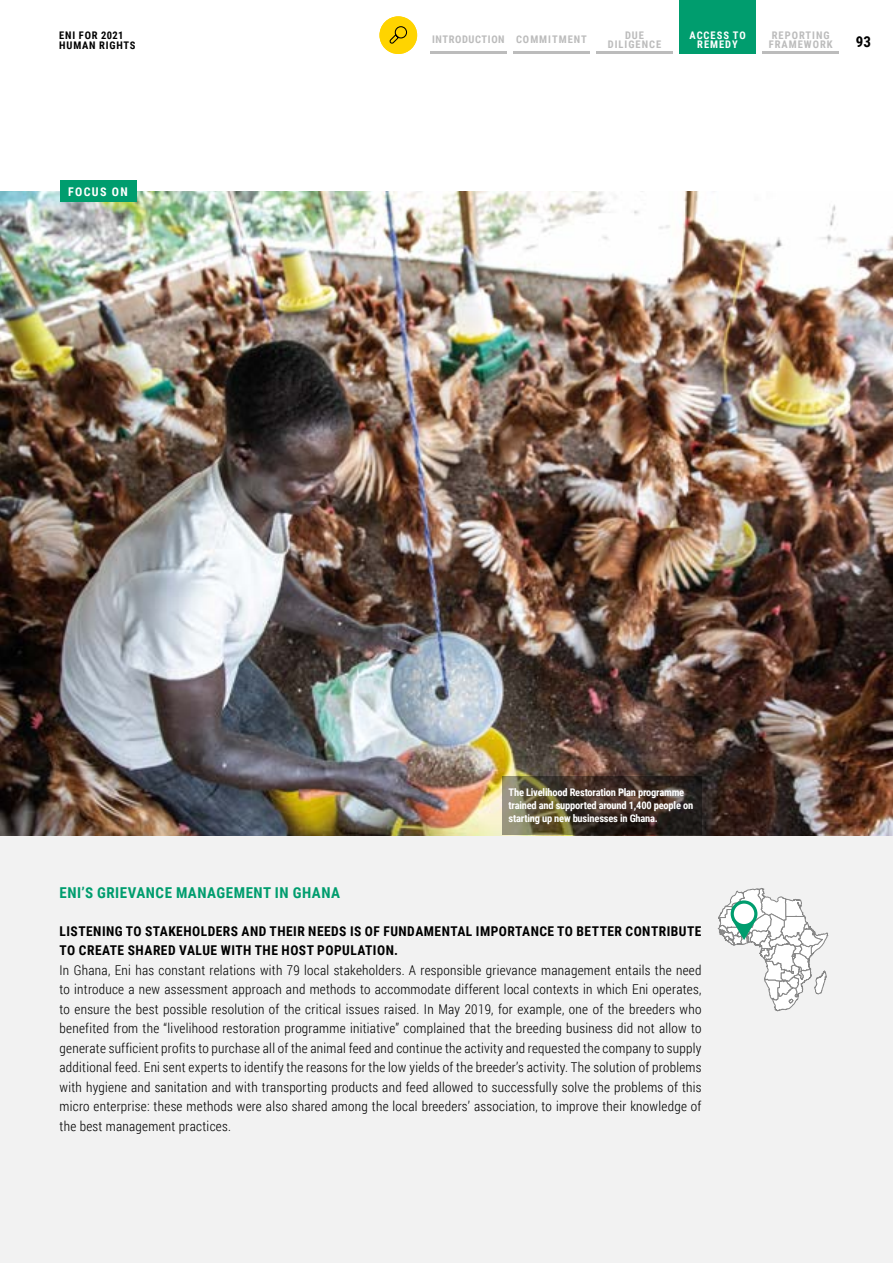
<style>
.page{position:relative;width:893px;height:1263px;background:#fff}
.page>*{position:absolute;margin:0;border:0;box-sizing:border-box;transform-origin:0 0}
.t1{font:700 15px "Roboto Condensed";letter-spacing:.035em;color:#009d6e}
.t2{font:700 15px "Roboto Condensed";color:#000}
.t3{font:300 13.5px/19.5px "Roboto Condensed";letter-spacing:.02em;color:#000;text-align:justify}
.t4{font:700 13.5px/19.5px "Roboto Condensed";letter-spacing:.035em;color:#000}
.t5{font:700 12px "Roboto Condensed";letter-spacing:.115em;color:#fff}
.t6{font:700 10.5px/12.8px "Roboto Condensed";letter-spacing:-.02em;color:#fff}
.t7{font:700 10.5px/9px "Roboto Condensed";letter-spacing:.095em;color:#bcbcbc;text-align:center}
.t8{font:700 10.5px/10.5px "Roboto Condensed";letter-spacing:.075em;color:#000}
.t9{font:700 10.5px/9px "Roboto Condensed";letter-spacing:.095em;color:#fff;text-align:center}
.t10{font:700 10.5px "Roboto Condensed";letter-spacing:.055em;color:#bcbcbc}
</style>
<div class="page">
<div style="left:0;top:728px;width:893px;height:535px;background:#f2f2f2"></div>
<svg style="left:718px;top:888px;width:110px;height:124px"></svg>
<div style="left:734px;top:904px;width:20px;height:20px;background:#fff;border-radius:50%"></div>
<img style="left:0;top:191px;width:893px;height:645px">
<div style="left:60px;top:180px;width:76px;height:22px;background:#009d6e"></div>
<svg style="left:502px;top:776px;width:200px;height:59px;background:#493f2f"></svg>
<div style="left:679px;top:0;width:77px;height:53px;background:#009d6e"></div>
<hr style="left:430px;top:51px;width:77px;height:3px;background:#bcbcbc">
<hr style="left:596px;top:51px;width:77px;height:3px;background:#bcbcbc">
<hr style="left:513px;top:51px;width:77px;height:3px;background:#bcbcbc">
<hr style="left:679px;top:51px;width:77px;height:3px;background:#009d6e">
<hr style="left:762px;top:51px;width:77px;height:3px;background:#bcbcbc">
<div style="left:379px;top:16px;width:38px;height:38px;background:#ffd400;border-radius:50%"></div>
<svg style="left:389px;top:26px;width:19px;height:18px"></svg>
<p class="t8" style="left:59px;top:29px;width:78px">ENI FOR 2021<br>HUMAN RIGHTS</p>
<p class="t10" style="left:432px;top:32px;width:74px">INTRODUCTION</p>
<p class="t7" style="left:608px;top:30px;width:55px">DUE<br>DILIGENCE</p>
<p class="t7" style="left:516px;top:35px;width:73px">COMMITMENT</p>
<p class="t9" style="left:689px;top:30px;width:58px">ACCESS TO<br>REMEDY</p>
<p class="t7" style="left:769px;top:30px;width:66px;text-align:left">REPORTING<br>FRAMEWORK</p>
<p class="t2" style="left:856px;top:31px;width:17px">93</p>
<p class="t5" style="left:68px;top:184px;width:61px">FOCUS ON</p>
<p class="t6" style="left:509px;top:786px;width:186px">The Livelihood Restoration Plan programme trained and supported around 1,400 people on starting up new businesses in Ghana.</p>
<p class="t1" style="left:60px;top:882px;width:282px">ENI’S GRIEVANCE MANAGEMENT IN GHANA</p>
<p class="t4" style="left:60px;top:920px;width:643px">LISTENING TO STAKEHOLDERS AND THEIR NEEDS IS OF FUNDAMENTAL IMPORTANCE TO BETTER CONTRIBUTE<br>TO CREATE SHARED VALUE WITH THE HOST POPULATION.</p>
<p class="t3" style="left:60px;top:959px;width:643px">In Ghana, Eni has constant relations with 79 local stakeholders. A responsible grievance management entails the need to introduce a new assessment approach and methods to accommodate different local contexts in which Eni operates, to ensure the best possible resolution of the critical issues raised. In May 2019, for example, one of the breeders who benefited from the “livelihood restoration programme initiative” complained that the breeding business did not allow to generate sufficient profits to purchase all of the animal feed and continue the activity and requested the company to supply additional feed. Eni sent experts to identify the reasons for the low yields of the breeder’s activity. The solution of problems with hygiene and sanitation and with transporting products and feed allowed to successfully solve the problems of this micro enterprise: these methods were also shared among the local breeders’ association, to improve their knowledge of the best management practices.</p>
</div>
